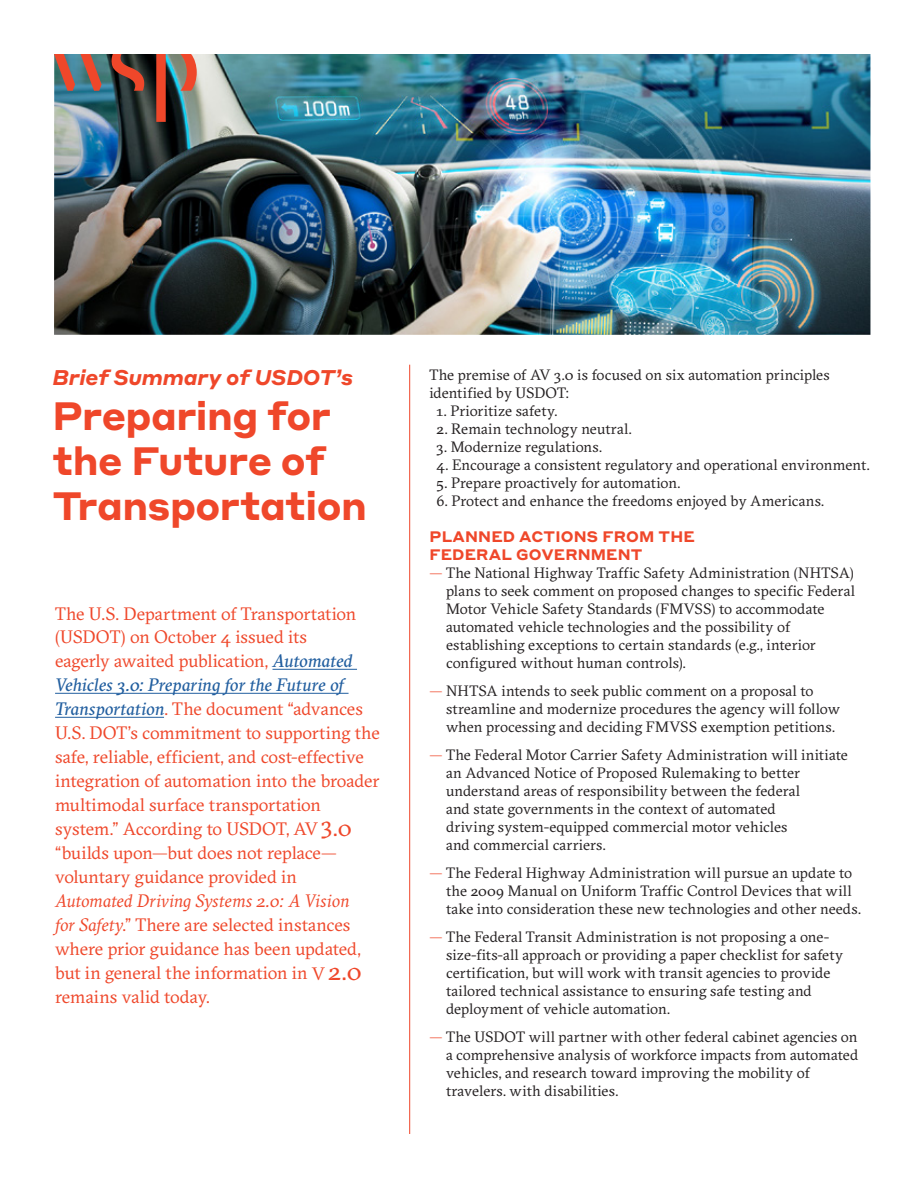
<style>
.page{position:relative;width:918px;height:1188px;background:#fff}
.page>*{position:absolute;margin:0;border:0;box-sizing:border-box;transform-origin:0 0}
.t1{font:700 39px/45px "Styrene A";letter-spacing:-.015em;color:#ef472a}
.t2{font:italic 700 21px "Styrene A";letter-spacing:-.01em;color:#ef472a}
.t3{font:18px/24px "GT Sectra";letter-spacing:-.005em;color:#ef472a}
.t4{font:15px/18px "GT Sectra";letter-spacing:.005em;color:#231f20}
.t5{font:700 15px/18px "Styrene A";letter-spacing:.01em;color:#ef472a}
.s1{font-style:italic;color:#215e9f}
.s2{font-size:24px}
.s3{font-style:italic}
.s4{font-size:25.5px}
.s5{color:#ef472a}
</style>
<div class="page">
<img style="left:54px;top:54px;width:816px;height:281px">
<svg style="left:180px;top:54px;width:17px;height:37px"></svg>
<svg style="left:54px;top:54px;width:48px;height:37px;background:#866a67"></svg>
<svg style="left:156px;top:54px;width:10px;height:68px"></svg>
<svg style="left:111px;top:54px;width:33px;height:37px"></svg>
<hr style="left:273px;top:669px;width:84px;height:1px;background:#215e9f">
<hr style="left:55px;top:693px;width:294px;height:1px;background:#215e9f">
<hr style="left:55px;top:717px;width:109px;height:1px;background:#215e9f">
<hr style="left:409px;top:365px;width:1px;height:769px;background:#ef472a">
<h2 class="t2" style="left:52px;top:360px;width:302px">Brief Summary of USDOT’s</h2>
<h1 class="t1" style="left:52px;top:390px;width:316px">Preparing for the Future of<br>Transportation</h1>
<p class="t3" style="left:55px;top:602px;width:326px">The U.S. Department of Transportation (USDOT) on October 4 issued its<br>eagerly awaited publication, <span class="s1">Automated Vehicles 3.0: Preparing for the Future of Transportation</span>. The document “advances U.S. DOT’s commitment to supporting the safe, reliable, efficient, and cost-effective integration of automation into the broader multimodal surface transportation system.” According to USDOT, AV <sup>3</sup><span class="s2">.0 </span>“builds upon—but does not replace— voluntary guidance provided in</p>
<p class="t3" style="left:55px;top:890px;width:308px"><span class="s3">Automated Driving Systems 2.0: A Vision for Safety</span>.” There are selected instances where prior guidance has been updated, but in general the information in V <span class="s4">2.0 </span>remains valid today.</p>
<p class="t4" style="left:429px;top:366px;width:402px">The premise of AV 3.0 is focused on six automation principles identified by USDOT:</p>
<p class="t4" style="left:437px;top:402px;width:122px">1. Prioritize safety.</p>
<p class="t4" style="left:437px;top:420px;width:197px">2. Remain technology neutral.</p>
<p class="t4" style="left:437px;top:438px;width:167px">3. Modernize regulations.</p>
<p class="t4" style="left:437px;top:456px;width:434px">4. Encourage a consistent regulatory and operational environment.</p>
<p class="t4" style="left:437px;top:474px;width:245px">5. Prepare proactively for automation.</p>
<p class="t4" style="left:437px;top:492px;width:389px">6. Protect and enhance the freedoms enjoyed by Americans.</p>
<p class="t5" style="left:429px;top:527px;width:267px">PLANNED ACTIONS FROM THE<br>FEDERAL GOVERNMENT</p>
<p class="t4" style="left:446px;top:564px;width:410px;text-indent:-17px"><span class="s5">—</span> The National Highway Traffic Safety Administration (NHTSA) plans to seek comment on proposed changes to specific Federal Motor Vehicle Safety Standards (FMVSS) to accommodate automated vehicle technologies and the possibility of establishing exceptions to certain standards (e.g., interior configured without human controls).</p>
<p class="t4" style="left:446px;top:682px;width:396px;text-indent:-17px"><span class="s5">—</span> NHTSA intends to seek public comment on a proposal to streamline and modernize procedures the agency will follow when processing and deciding FMVSS exemption petitions.</p>
<p class="t4" style="left:446px;top:746px;width:403px;text-indent:-17px"><span class="s5">—</span> The Federal Motor Carrier Safety Administration will initiate an Advanced Notice of Proposed Rulemaking to better understand areas of responsibility between the federal<br>and state governments in the context of automated<br>driving system-equipped commercial motor vehicles<br>and commercial carriers.</p>
<p class="t4" style="left:446px;top:864px;width:416px;text-indent:-17px"><span class="s5">—</span> The Federal Highway Administration will pursue an update to the 2009 Manual on Uniform Traffic Control Devices that will take into consideration these new technologies and other needs.</p>
<p class="t4" style="left:446px;top:928px;width:399px;text-indent:-17px"><span class="s5">—</span> The Federal Transit Administration is not proposing a one&shy;size-fits-all approach or providing a paper checklist for safety certification, but will work with transit agencies to provide tailored technical assistance to ensuring safe testing and deployment of vehicle automation.</p>
<p class="t4" style="left:446px;top:1028px;width:414px;text-indent:-17px"><span class="s5">—</span> The USDOT will partner with other federal cabinet agencies on a comprehensive analysis of workforce impacts from automated vehicles, and research toward improving the mobility of travelers. with disabilities.</p>
</div>
